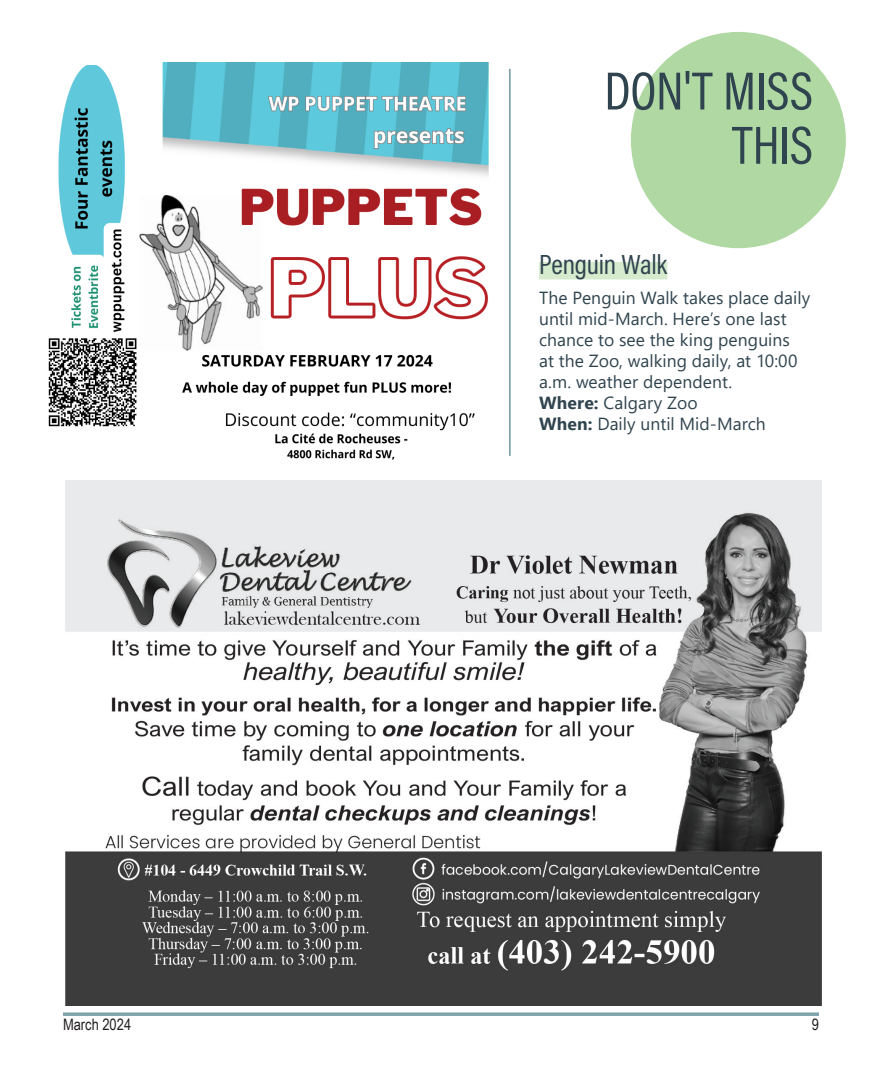
<style>
.page{position:relative;width:882px;height:1071px;background:#fff}
.page>*{position:absolute;margin:0;border:0;box-sizing:border-box;transform-origin:0 0}
.Headline_36_pt{font:54.25px "Acumin Variable Concept";letter-spacing:-.01em;color:#30444f}
.Headline_16_pt{font:28px "Acumin Variable Concept";letter-spacing:-.015em;color:#30444f}
.Body_Text__Regular_-_Justify{font:17.5px/21px "Segoe UI";letter-spacing:.005em;color:#30444f}
.t1{font:15.75px "Arial Narrow";color:#231f20}
.s1{font-weight:700}
</style>
<div class="page">
<img style="left:48px;top:63px;width:441px;height:368px">
<div style="left:631px;top:32px;width:215px;height:216px;background:#b0d8a3;border-radius:50%"></div>
<div style="left:539px;top:262px;width:128px;height:17px;background:#d6eace"></div>
<img style="left:65px;top:480px;width:757px;height:525px">
<svg style="left:63px;top:1012px;width:756px;height:4px;background:#8eaeb4"></svg>
<hr style="left:509px;top:69px;width:2px;height:387px;background:#7fa3aa">
<img style="left:55px;top:65px;width:70px;height:267px">
<img style="left:275px;top:433px;width:133px;height:27px">
<p class="Headline_36_pt" style="left:604px;top:53px;width:210px">DON'T MISS</p>
<p class="Headline_36_pt" style="left:732px;top:108px;width:82px">THIS</p>
<p class="Headline_16_pt" style="left:539px;top:245px;width:130px">Penguin Walk</p>
<p class="Body_Text__Regular_-_Justify" style="left:539px;top:286px;width:273px">The Penguin Walk takes place daily until mid-March. Here’s one last chance to see the king penguins<br>at the Zoo, walking daily, at 10:00 a.m. weather dependent.</p>
<p class="Body_Text__Regular_-_Justify" style="left:539px;top:391px;width:160px"><span class="s1">Where:</span> Calgary Zoo</p>
<p class="Body_Text__Regular_-_Justify" style="left:539px;top:412px;width:228px"><span class="s1">When:</span> Daily until Mid-March</p>
<p class="t1" style="left:63px;top:1013px;width:70px">March 2024</p>
<p class="t1" style="left:812px;top:1013px;width:9px">9</p>
</div>
